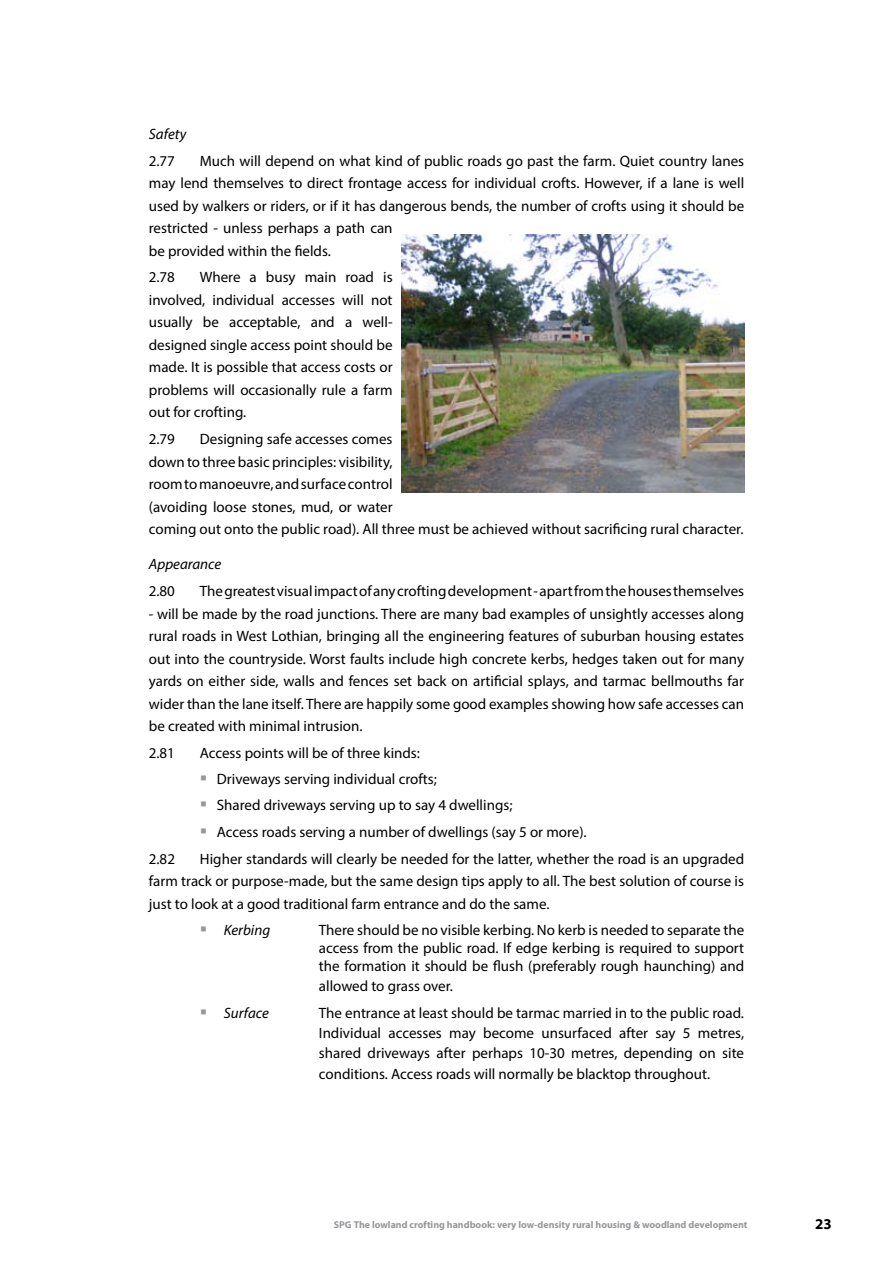
<style>
.page{position:relative;width:893px;height:1263px;background:#fff}
.page>*{position:absolute;margin:0;border:0;box-sizing:border-box;transform-origin:0 0}
.t1{font:15px/22.5px "Myriad Pro";color:#000;text-align:justify}
.t2{font:italic 15px "Myriad Pro";color:#000}
.t3{font:700 15px "Myriad Pro";color:#000}
.t4{font:700 9.9px "Myriad Pro";color:#97979b}
.s1{color:#97979b}
</style>
<div class="page">
<img style="left:401px;top:235px;width:343px;height:257px">
<p class="t2" style="left:149px;top:125px;width:39px">Safety</p>
<p class="t1" style="left:149px;top:149px;width:28px">2.77</p>
<p class="t1" style="left:149px;top:149px;width:597px;text-align:left;text-indent:51px">Much will depend on what kind of public roads go past the farm. Quiet country lanes may lend themselves to direct frontage access for individual crofts. However, if a lane is well used by walkers or riders, or if it has dangerous bends, the number of crofts using it should be restricted - unless perhaps a path can<br>be provided within the fields.</p>
<p class="t1" style="left:149px;top:266px;width:28px">2.78</p>
<p class="t1" style="left:149px;top:266px;width:245px;text-indent:51px">Where a busy main road is involved, individual accesses will not usually be acceptable, and a well&shy;designed single access point should be made. It is possible that access costs or problems will occasionally rule a farm out for crofting.</p>
<p class="t1" style="left:149px;top:428px;width:28px">2.79</p>
<p class="t1" style="left:149px;top:428px;width:596px;text-align:left;text-indent:51px">Designing safe accesses comes<br>down to three basic principles: visibility,<br>room to manoeuvre, and surface control<br>(avoiding loose stones, mud, or water<br>coming out onto the public road). All three must be achieved without sacrificing rural character.</p>
<p class="t2" style="left:149px;top:555px;width:74px">Appearance</p>
<p class="t1" style="left:149px;top:580px;width:28px">2.80</p>
<p class="t1" style="left:200px;top:580px;width:546px">The greatest visual impact of any crofting development - apart from the houses themselves</p>
<p class="t1" style="left:149px;top:602px;width:597px">- will be made by the road junctions. There are many bad examples of unsightly accesses along rural roads in West Lothian, bringing all the engineering features of suburban housing estates out into the countryside. Worst faults include high concrete kerbs, hedges taken out for many yards on either side, walls and fences set back on artificial splays, and tarmac bellmouths far wider than the lane itself. There are happily some good examples showing how safe accesses can be created with minimal intrusion.</p>
<p class="t1" style="left:149px;top:741px;width:28px">2.81</p>
<p class="t1" style="left:200px;top:741px;width:222px">Access points will be of three kinds:</p>
<p class="t1" style="left:200px;top:767px;width:239px"><span class="s1">▪</span> Driveways serving individual crofts;</p>
<p class="t1" style="left:200px;top:794px;width:314px"><span class="s1">▪</span> Shared driveways serving up to say 4 dwellings;</p>
<p class="t1" style="left:200px;top:820px;width:388px"><span class="s1">▪</span> Access roads serving a number of dwellings (say 5 or more).</p>
<p class="t1" style="left:149px;top:847px;width:28px">2.82</p>
<p class="t1" style="left:149px;top:847px;width:597px;text-indent:51px">Higher standards will clearly be needed for the latter, whether the road is an upgraded farm track or purpose-made, but the same design tips apply to all. The best solution of course is just to look at a good traditional farm entrance and do the same.</p>
<p class="t2" style="left:200px;top:920px;width:72px"><span class="s1">▪</span> Kerbing</p>
<p class="t1" style="left:319px;top:920px;width:427px;line-height:18px">There should be no visible kerbing. No kerb is needed to separate the access from the public road. If edge kerbing is required to support the formation it should be flush (preferably rough haunching) and</p>
<p class="t1" style="left:319px;top:974px;width:136px">allowed to grass over.</p>
<p class="t2" style="left:200px;top:1003px;width:71px"><span class="s1">▪</span> Surface</p>
<p class="t1" style="left:319px;top:1002px;width:427px;line-height:20.2px">The entrance at least should be tarmac married in to the public road.<br>Individual accesses may become unsurfaced after say 5 metres, shared driveways after perhaps 10-30 metres, depending on site conditions. Access roads will normally be blacktop throughout.</p>
<p class="t4" style="left:334px;top:1218px;width:415px">SPG The lowland crofting handbook: very low-density rural housing &amp; woodland development</p>
<p class="t3" style="left:815px;top:1214px;width:18px">23</p>
</div>
